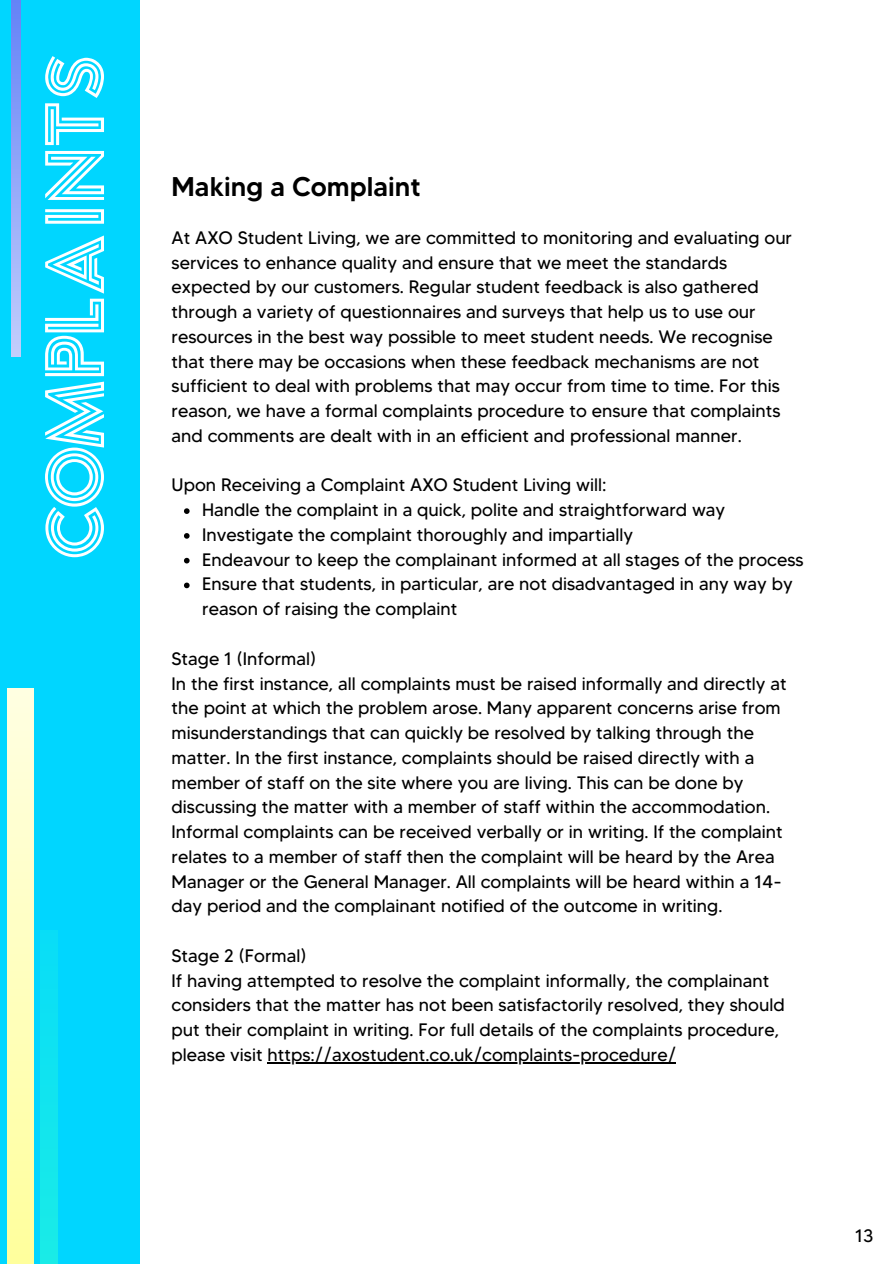
<style>
.page{position:relative;width:894px;height:1264px;background:#fff}
.page>*{position:absolute;margin:0;border:0;box-sizing:border-box;transform-origin:0 0}
.t1{font:84px "Argon PERSONAL";color:#fff}
.t2{font:500 27px "MADETOMMY";color:#000}
.t3{font:18px/24.8px "MADETOMMY";color:#000}
</style>
<div class="page">
<div style="left:0;top:0;width:140px;height:1263px;background:#00d6ff"></div>
<div style="left:7px;top:688px;width:26px;height:575px;background:linear-gradient(to bottom,#ffffe1,#ffff9c)"></div>
<svg style="left:11px;top:0;width:9px;height:357px;background:#92a8f9"></svg>
<div style="left:40px;top:930px;width:17px;height:333px;background:#11e4ef"></div>
<svg style="left:184px;top:508px;width:5px;height:6px"></svg>
<svg style="left:184px;top:533px;width:5px;height:5px"></svg>
<svg style="left:184px;top:558px;width:5px;height:5px"></svg>
<svg style="left:184px;top:582px;width:5px;height:6px"></svg>
<hr style="left:267px;top:1062px;width:409px;height:1px;background:#000">
<h1 class="t1" style="left:37px;top:557px;width:506px;rotate:-90deg">complaints</h1>
<h2 class="t2" style="left:171px;top:170px;width:251px">Making a Complaint</h2>
<p class="t3" style="left:171px;top:225px;width:622px">At AXO Student Living, we are committed to monitoring and evaluating our services to enhance quality and ensure that we meet the standards expected by our customers. Regular student feedback is also gathered through a variety of questionnaires and surveys that help us to use our resources in the best way possible to meet student needs. We recognise that there may be occasions when these feedback mechanisms are not sufficient to deal with problems that may occur from time to time. For this reason, we have a formal complaints procedure to ensure that complaints and comments are dealt with in an efficient and professional manner.</p>
<p class="t3" style="left:202px;top:472px;width:603px;text-indent:-31px">Upon Receiving a Complaint AXO Student Living will:<br>Handle the complaint in a quick, polite and straightforward way Investigate the complaint thoroughly and impartially<br>Endeavour to keep the complainant informed at all stages of the process Ensure that students, in particular, are not disadvantaged in any way by reason of raising the complaint</p>
<p class="t3" style="left:171px;top:646px;width:616px">Stage 1 (Informal)<br>In the first instance, all complaints must be raised informally and directly at the point at which the problem arose. Many apparent concerns arise from misunderstandings that can quickly be resolved by talking through the matter. In the first instance, complaints should be raised directly with a member of staff on the site where you are living. This can be done by discussing the matter with a member of staff within the accommodation.<br>Informal complaints can be received verbally or in writing. If the complaint relates to a member of staff then the complaint will be heard by the Area Manager or the General Manager. All complaints will be heard within a 14- day period and the complainant notified of the outcome in writing.</p>
<p class="t3" style="left:171px;top:943px;width:614px">Stage 2 (Formal)<br>If having attempted to resolve the complaint informally, the complainant considers that the matter has not been satisfactorily resolved, they should put their complaint in writing. For full details of the complaints procedure, please visit https://axostudent.co.uk/complaints-procedure/</p>
<p class="t3" style="left:854px;top:1223px;width:20px">13</p>
</div>
